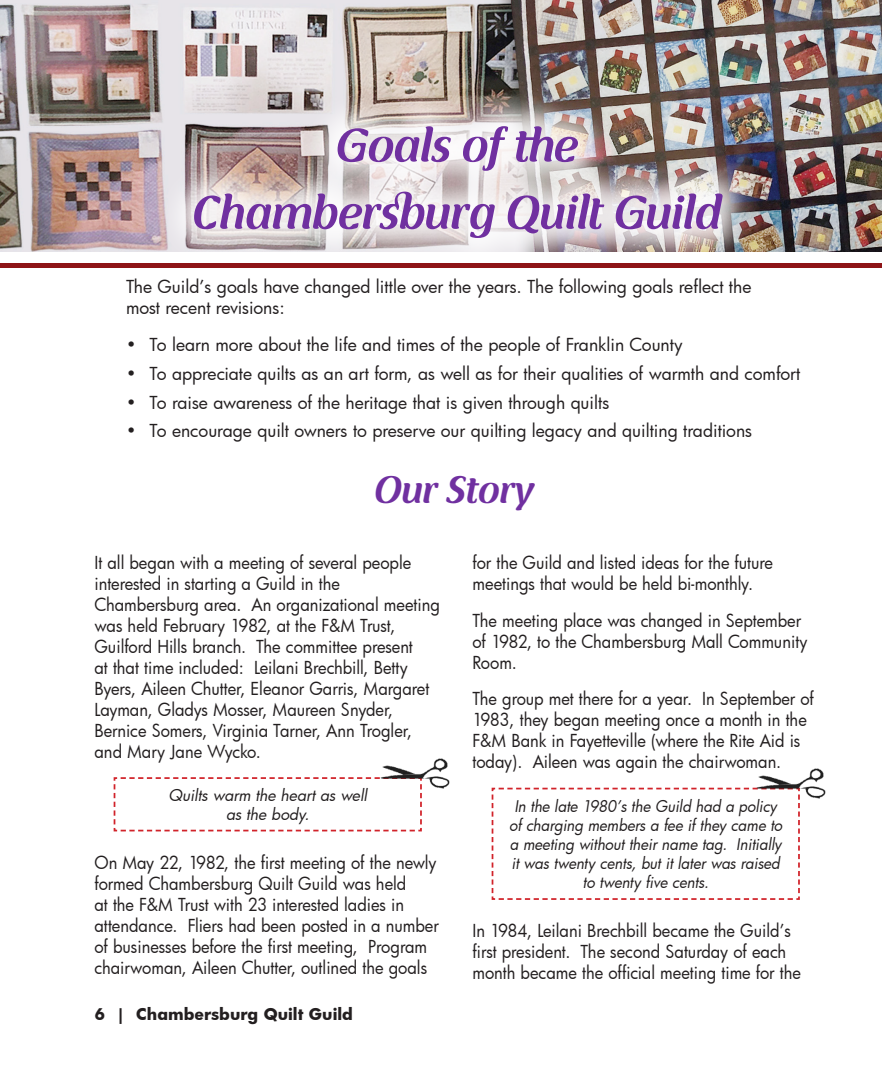
<style>
.page{position:relative;width:882px;height:1071px;background:#fff}
.page>*{position:absolute;margin:0;border:0;box-sizing:border-box;transform-origin:0 0}
.Quilt_Guild_Titles{font:56px/67.2px "Roots";color:#7030a0;text-align:center}
.Quilt_Guild_Titles-2{font:45.5px "Roots";color:#7030a0}
.t1{font:17.5px/21px "Futura Bk";color:#231f20;scale:.94 1}
.t2{font:17.5px/21px "Futura Bk";color:#231f20}
.t3{font:italic 15.75px/18.9px "Futura Bk";color:#231f20;text-align:center;scale:.95 1}
.t4{font:italic 15.75px/18.9px "Futura Bk";color:#231f20;text-align:center}
.t5{font:700 15.75px "Futura Bk";color:#231f20}
</style>
<div class="page">
<img style="left:0;top:0;width:882px;height:252px">
<svg style="left:113px;top:777px;width:309px;height:55px"></svg>
<svg style="left:491px;top:787px;width:309px;height:113px"></svg>
<div style="left:157px;top:89px;width:602px;height:186px;background:#fff;opacity:.88"></div>
<hr style="left:1px;top:264px;width:881px;height:4px;background:#8e1417">
<img style="left:379px;top:758px;width:71px;height:36px">
<img style="left:755px;top:768px;width:71px;height:36px">
<p class="Quilt_Guild_Titles" style="left:192px;top:109px;width:531px">Goals of the<br>Chambersburg Quilt Guild</p>
<p class="t2" style="left:126px;top:276px;width:627px">The Guild’s goals have changed little over the years. The following goals reflect the most recent revisions:</p>
<p class="t2" style="left:126px;top:333px;width:558px">• To learn more about the life and times of the people of Franklin County</p>
<p class="t2" style="left:126px;top:362px;width:676px">• To appreciate quilts as an art form, as well as for their qualities of warmth and comfort</p>
<p class="t2" style="left:126px;top:391px;width:485px">• To raise awareness of the heritage that is given through quilts</p>
<p class="t2" style="left:126px;top:420px;width:628px">• To encourage quilt owners to preserve our quilting legacy and quilting traditions</p>
<p class="Quilt_Guild_Titles-2" style="left:375px;top:460px;width:161px">Our Story</p>
<p class="t1" style="left:94px;top:552px;width:369px">It all began with a meeting of several people interested in starting a Guild in the Chambersburg area. An organizational meeting was held February 1982, at the F&amp;M Trust, Guilford Hills branch. The committee present<br>at that time included: Leilani Brechbill, Betty Byers, Aileen Chutter, Eleanor Garris, Margaret Layman, Gladys Mosser, Maureen Snyder, Bernice Somers, Virginia Tarner, Ann Trogler, and Mary Jane Wycko.</p>
<p class="t4" style="left:168px;top:785px;width:200px">Quilts warm the heart as well as the body.</p>
<p class="t1" style="left:94px;top:852px;width:368px">On May 22, 1982, the first meeting of the newly formed Chambersburg Quilt Guild was held<br>at the F&amp;M Trust with 23 interested ladies in attendance. Fliers had been posted in a number of businesses before the first meeting, Program chairwoman, Aileen Chutter, outlined the goals</p>
<p class="t5" style="left:94px;top:1003px;width:260px">6 | Chambersburg Quilt Guild</p>
<p class="t1" style="left:472px;top:552px;width:321px">for the Guild and listed ideas for the future meetings that would be held bi-monthly.</p>
<p class="t1" style="left:472px;top:609px;width:358px">The meeting place was changed in September of 1982, to the Chambersburg Mall Community<br>Room.</p>
<p class="t1" style="left:472px;top:688px;width:365px">The group met there for a year. In September of 1983, they began meeting once a month in the F&amp;M Bank in Fayetteville (where the Rite Aid is today). Aileen was again the chairwoman.</p>
<p class="t3" style="left:509px;top:796px;width:289px">In the late 1980’s the Guild had a policy of charging members a fee if they came to a meeting without their name tag. Initially it was twenty cents, but it later was raised to twenty five cents.</p>
<p class="t1" style="left:472px;top:919px;width:351px">In 1984, Leilani Brechbill became the Guild’s first president. The second Saturday of each month became the official meeting time for the</p>
</div>
